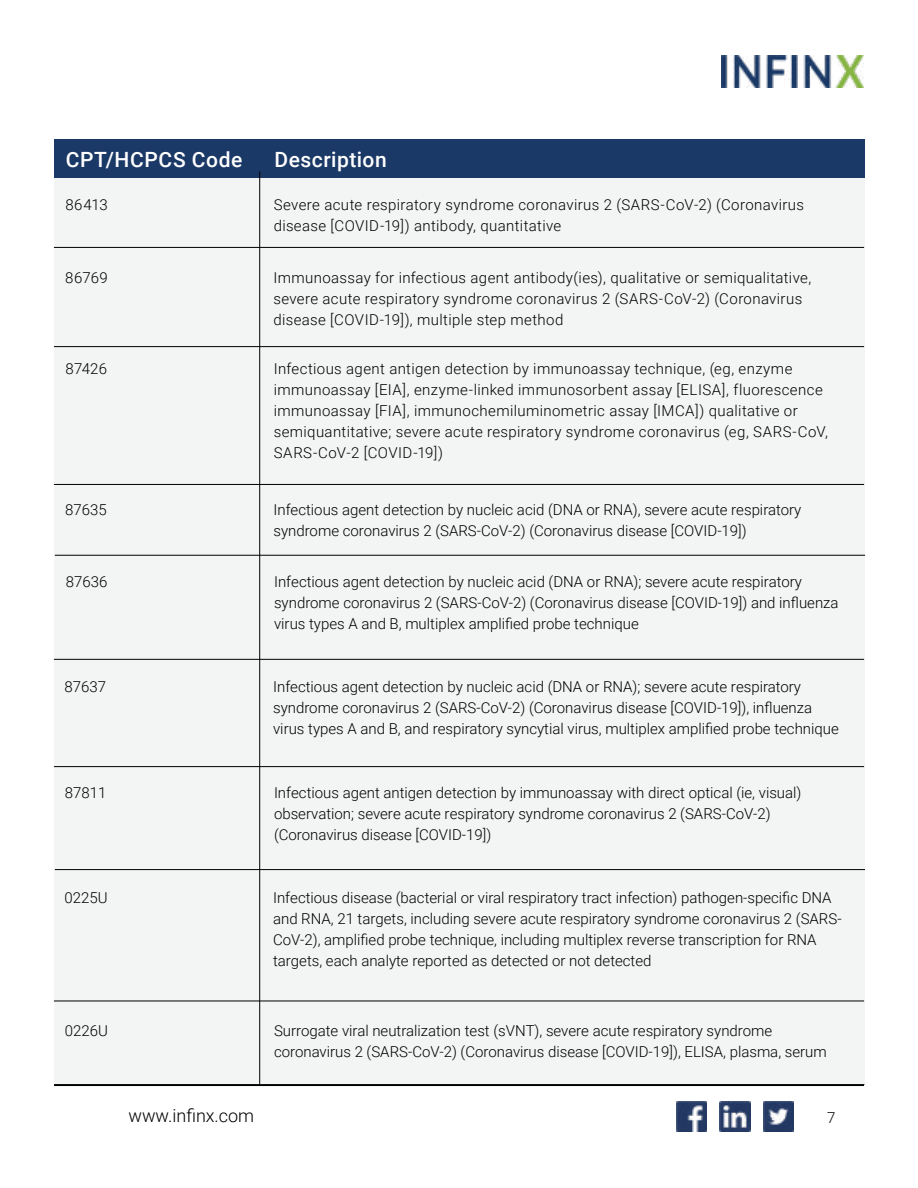
<style>
.page{position:relative;width:918px;height:1188px;background:#fff}
.page>*{position:absolute;margin:0;border:0;box-sizing:border-box;transform-origin:0 0}
.t1{font:500 21px "Roboto";letter-spacing:.025em;color:#fff}
.t2{font:300 18px "Roboto";color:#000}
.t3{font:300 15px/21px "Roboto";color:#000}
.t4{font:300 15px/21px "Roboto";letter-spacing:.025em;color:#000}
</style>
<div class="page">
<img style="left:722px;top:56px;width:141px;height:31px">
<hr style="left:54px;top:1085px;width:810px;height:1px;background:#000">
<img style="left:676px;top:1101px;width:31px;height:31px">
<img style="left:720px;top:1101px;width:30px;height:31px">
<img style="left:763px;top:1101px;width:31px;height:31px">
<hr style="left:54px;top:1084px;width:810px;height:1px;background:#000">
<div style="left:55px;top:162px;width:810px;height:922px;background:#f3f4f4"></div>
<div style="left:55px;top:139px;width:810px;height:38px;background:#1b3966"></div>
<hr style="left:259px;top:172px;width:1px;height:912px;background:#000">
<hr style="left:54px;top:766px;width:810px;height:1px;background:#000">
<hr style="left:54px;top:484px;width:810px;height:1px;background:#000">
<hr style="left:54px;top:247px;width:810px;height:1px;background:#000">
<hr style="left:54px;top:346px;width:810px;height:1px;background:#000">
<hr style="left:55px;top:555px;width:810px;height:1px;background:#000">
<hr style="left:54px;top:659px;width:810px;height:1px;background:#000">
<hr style="left:54px;top:1001px;width:810px;height:1px;background:#000">
<hr style="left:55px;top:869px;width:810px;height:1px;background:#000">
<h1 class="t1" style="left:66px;top:144px;width:178px">CPT/HCPCS Code</h1>
<h1 class="t1" style="left:274px;top:144px;width:114px">Description</h1>
<p class="t3" style="left:65px;top:194px;width:44px">86413</p>
<p class="t3" style="left:65px;top:266px;width:44px">86769</p>
<p class="t3" style="left:65px;top:358px;width:43px">87426</p>
<p class="t3" style="left:65px;top:498px;width:43px">87635</p>
<p class="t4" style="left:274px;top:194px;width:532px">Severe acute respiratory syndrome coronavirus 2 (SARS-CoV-2) (Coronavirus disease [COVID-19]) antibody, quantitative</p>
<p class="t4" style="left:273px;top:266px;width:539px">Immunoassay for infectious agent antibody(ies), qualitative or semiqualitative, severe acute respiratory syndrome coronavirus 2 (SARS-CoV-2) (Coronavirus disease [COVID-19]), multiple step method</p>
<p class="t4" style="left:274px;top:358px;width:556px">Infectious agent antigen detection by immunoassay technique, (eg, enzyme immunoassay [EIA], enzyme-linked immunosorbent assay [ELISA], fluorescence immunoassay [FIA], immunochemiluminometric assay [IMCA]) qualitative or semiquantitative; severe acute respiratory syndrome coronavirus (eg, SARS-CoV, SARS-CoV-2 [COVID-19])</p>
<p class="t3" style="left:273px;top:498px;width:529px">Infectious agent detection by nucleic acid (DNA or RNA), severe acute respiratory syndrome coronavirus 2 (SARS-CoV-2) (Coronavirus disease [COVID-19])</p>
<p class="t3" style="left:66px;top:571px;width:43px">87636</p>
<p class="t3" style="left:274px;top:571px;width:566px">Infectious agent detection by nucleic acid (DNA or RNA); severe acute respiratory syndrome coronavirus 2 (SARS-CoV-2) (Coronavirus disease [COVID-19]) and influenza virus types A and B, multiplex amplified probe technique</p>
<p class="t3" style="left:65px;top:676px;width:43px">87637</p>
<p class="t3" style="left:273px;top:676px;width:567px">Infectious agent detection by nucleic acid (DNA or RNA); severe acute respiratory syndrome coronavirus 2 (SARS-CoV-2) (Coronavirus disease [COVID-19]), influenza virus types A and B, and respiratory syncytial virus, multiplex amplified probe technique</p>
<p class="t3" style="left:65px;top:781px;width:43px">87811</p>
<p class="t3" style="left:274px;top:781px;width:529px">Infectious agent antigen detection by immunoassay with direct optical (ie, visual) observation; severe acute respiratory syndrome coronavirus 2 (SARS-CoV-2) (Coronavirus disease [COVID-19])</p>
<p class="t3" style="left:65px;top:886px;width:45px">0225U</p>
<p class="t3" style="left:273px;top:886px;width:570px">Infectious disease (bacterial or viral respiratory tract infection) pathogen-specific DNA and RNA, 21 targets, including severe acute respiratory syndrome coronavirus 2 (SARS-CoV-2), amplified probe technique, including multiplex reverse transcription for RNA targets, each analyte reported as detected or not detected</p>
<p class="t3" style="left:65px;top:1019px;width:45px">0226U</p>
<p class="t3" style="left:274px;top:1019px;width:554px">Surrogate viral neutralization test (sVNT), severe acute respiratory syndrome coronavirus 2 (SARS-CoV-2) (Coronavirus disease [COVID-19]), ELISA, plasma, serum</p>
<p class="t2" style="left:129px;top:1103px;width:127px">www.infinx.com</p>
<p class="t3" style="left:827px;top:1106px;width:10px">7</p>
</div>
